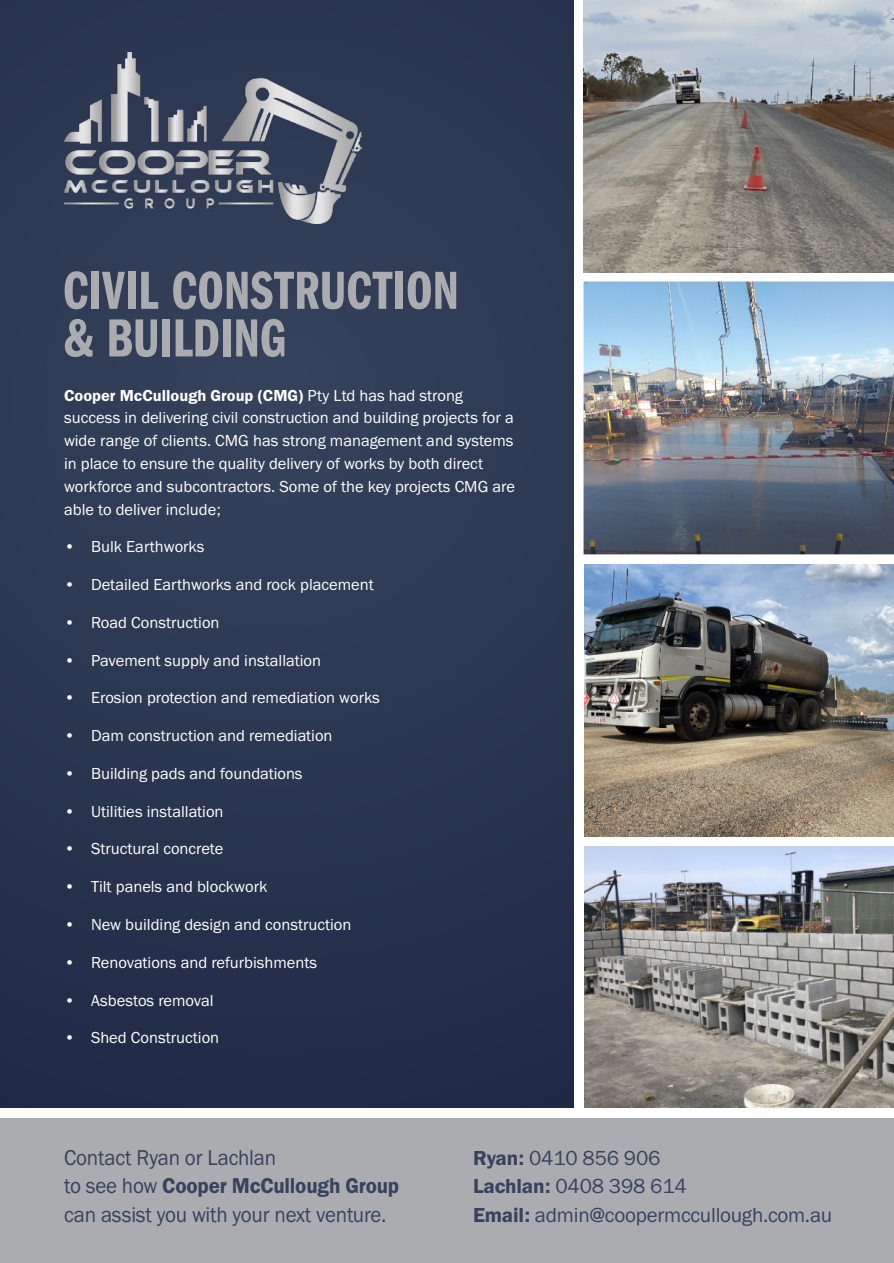
<style>
.page{position:relative;width:894px;height:1263px;background:#fff}
.page>*{position:absolute;margin:0;border:0;box-sizing:border-box;transform-origin:0 0}
.t1{font:55.5px/47.7px "Franklin Gothic URW Com Dem";color:#aaacaf}
.t2{font:22.2px "Franklin Gothic URW Boo";letter-spacing:-.01em;color:#37435c;scale:.94 1}
.t3{font:22.2px "Franklin Gothic URW Dem";letter-spacing:-.01em;color:#37435c;scale:.94 1}
.t4{font:21px/28.3px "Franklin Gothic URW Boo";letter-spacing:-.01em;color:#37435c}
.t5{font:16.5px/22.8px "Franklin Gothic URW Boo";color:#fff}
.t6{font:16.5px "Franklin Gothic URW Dem";color:#fff}
.s1{font-family:"Franklin Gothic URW Boo"}
.s2{font-family:"Franklin Gothic URW Dem"}
</style>
<div class="page">
<div style="left:0;top:0;width:573px;height:1107px;background:#2c3752"></div>
<div style="left:0;top:1118px;width:893px;height:145px;background:#aaacaf"></div>
<img style="left:64px;top:53px;width:297px;height:170px">
<img style="left:583px;top:282px;width:310px;height:273px">
<img style="left:584px;top:564px;width:309px;height:272px">
<img style="left:584px;top:846px;width:309px;height:261px">
<img style="left:583px;top:0;width:310px;height:272px">
<h1 class="t1" style="left:63px;top:276px;width:397px">CIVIL CONSTRUCTION &amp; BUILDING</h1>
<p class="t6" style="left:64px;top:390px;width:400px">Cooper McCullough Group (CMG) <span class="s1">Pty Ltd has had strong</span></p>
<p class="t5" style="left:64px;top:409px;width:452px">success in delivering civil construction and building projects for a wide range of clients. CMG has strong management and systems in place to ensure the quality delivery of works by both direct workforce and subcontractors. Some of the key projects CMG are able to deliver include;</p>
<p class="t5" style="left:64px;top:538px;width:142px">• Bulk Earthworks</p>
<p class="t5" style="left:64px;top:576px;width:311px">• Detailed Earthworks and rock placement</p>
<p class="t5" style="left:64px;top:614px;width:157px">• Road Construction</p>
<p class="t5" style="left:64px;top:651px;width:258px">• Pavement supply and installation</p>
<p class="t5" style="left:64px;top:689px;width:317px">• Erosion protection and remediation works</p>
<p class="t5" style="left:64px;top:727px;width:270px">• Dam construction and remediation</p>
<p class="t5" style="left:64px;top:765px;width:240px">• Building pads and foundations</p>
<p class="t5" style="left:64px;top:802px;width:161px">• Utilities installation</p>
<p class="t5" style="left:64px;top:840px;width:161px">• Structural concrete</p>
<p class="t5" style="left:64px;top:878px;width:205px">• Tilt panels and blockwork</p>
<p class="t5" style="left:64px;top:916px;width:289px">• New building design and construction</p>
<p class="t5" style="left:64px;top:954px;width:254px">• Renovations and refurbishments</p>
<p class="t5" style="left:64px;top:991px;width:151px">• Asbestos removal</p>
<p class="t5" style="left:64px;top:1029px;width:157px">• Shed Construction</p>
<h2 class="t2" style="left:64px;top:1150px;width:227px">Contact Ryan or Lachlan</h2>
<h2 class="t3" style="left:64px;top:1178px;width:358px"><span class="s1">to see how</span> Cooper McCullough Group</h2>
<h2 class="t2" style="left:64px;top:1207px;width:344px">can assist you with your next venture.</h2>
<p class="t4" style="left:473px;top:1147px;width:360px"><span class="s2">Ryan:</span> 0410 856 906<br><span class="s2">Lachlan:</span> 0408 398 614<br><span class="s2">Email:</span> admin@coopermccullough.com.au</p>
</div>
